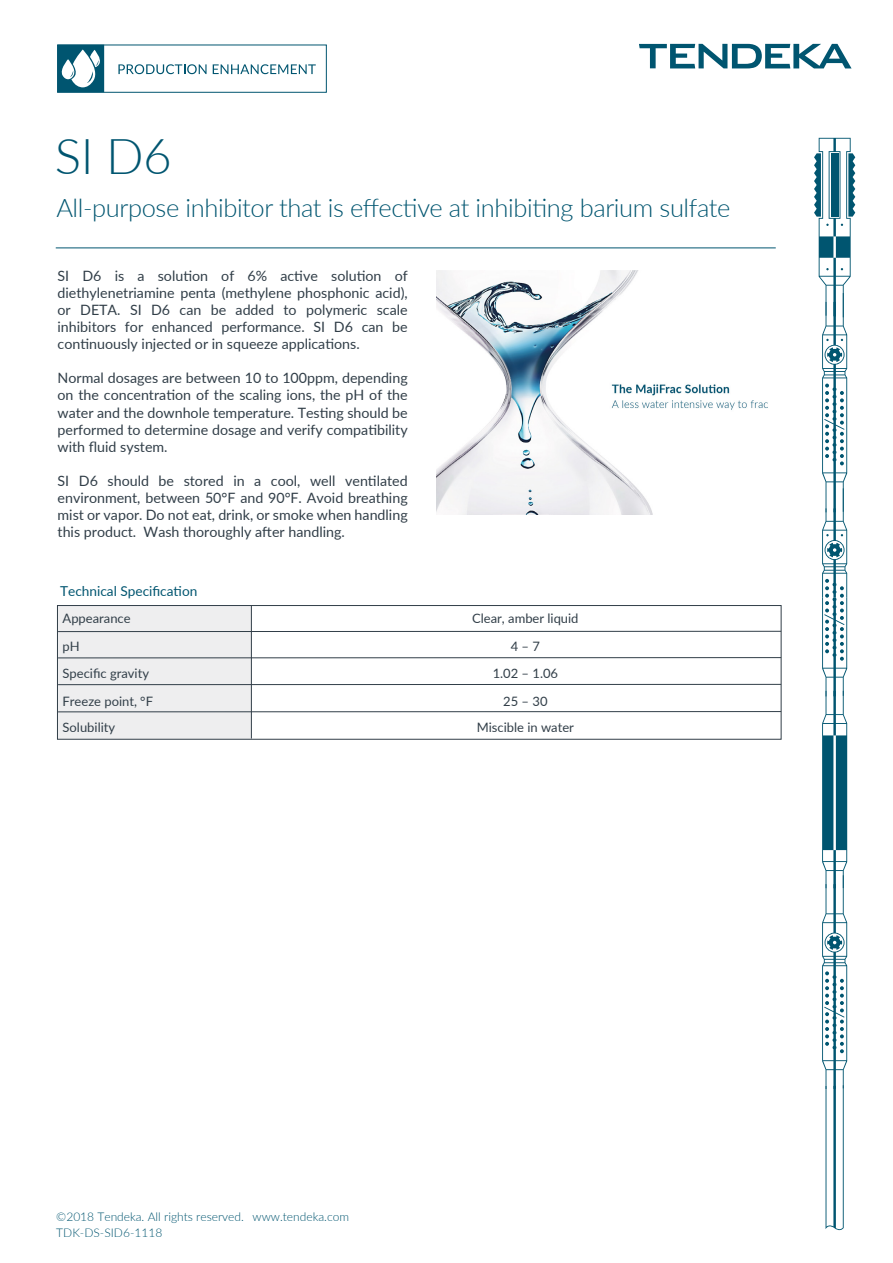
<style>
.page{position:relative;width:893px;height:1263px;background:#fff}
.page>*{position:absolute;margin:0;border:0;box-sizing:border-box;transform-origin:0 0}
.t1{font:300 49.5px "Lato";color:#005570}
.t2{font:300 25.5px "Lato";letter-spacing:-.015em;color:#015570}
.t3{font:14.25px/17.1px "Lato";color:#313e48;text-align:justify}
.t4{font:13.65px "Lato";color:#015570}
.t5{font:13.05px/27.8px "Lato";color:#313e48}
.t6{font:300 12px/16.8px "Lato";color:#005570}
</style>
<div class="page">
<svg style="left:639px;top:44px;width:212px;height:24px"></svg>
<svg style="left:814px;top:138px;width:41px;height:1092px"></svg>
<hr style="left:56px;top:248px;width:720px;height:1px;background:#015570">
<div style="left:57px;top:45px;width:270px;height:48px;border:1px solid #005570"></div>
<svg style="left:118px;top:64px;width:89px;height:10px"></svg>
<svg style="left:213px;top:64px;width:103px;height:10px"></svg>
<svg style="left:58px;top:45px;width:46px;height:47px"></svg>
<div style="left:57px;top:605px;width:194px;height:134px;background:#eeeeef"></div>
<hr style="left:58px;top:631px;width:723px;height:1px;background:#313e48">
<hr style="left:58px;top:657px;width:723px;height:1px;background:#313e48">
<hr style="left:58px;top:684px;width:723px;height:1px;background:#313e48">
<div style="left:57px;top:605px;width:724px;height:135px;border:1px solid #313e48"></div>
<hr style="left:251px;top:605px;width:1px;height:133px;background:#313e48">
<hr style="left:58px;top:711px;width:723px;height:1px;background:#313e48">
<img style="left:436px;top:270px;width:332px;height:244px">
<h1 class="t1" style="left:55px;top:122px;width:119px">SI D6</h1>
<h2 class="t2" style="left:56px;top:190px;width:676px">All-purpose inhibitor that is effective at inhibiting barium sulfate</h2>
<p class="t3" style="left:58px;top:266px;width:352px">SI D6 is a solution of 6% active solution of diethylenetriamine penta (methylene phosphonic acid), or DETA. SI D6 can be added to polymeric scale inhibitors for enhanced performance. SI D6 can be continuously injected or in squeeze applications.</p>
<p class="t3" style="left:58px;top:369px;width:352px">Normal dosages are between 10 to 100ppm, depending on the concentration of the scaling ions, the pH of the water and the downhole temperature. Testing should be performed to determine dosage and verify compatibility with fluid system.</p>
<p class="t3" style="left:58px;top:472px;width:352px">SI D6 should be stored in a cool, well ventilated environment, between 50°F and 90°F. Avoid breathing mist or vapor. Do not eat, drink, or smoke when handling this product. Wash thoroughly after handling.</p>
<p class="t4" style="left:60px;top:581px;width:139px">Technical Specification</p>
<p class="t5" style="left:63px;top:604px;width:70px">Appearance</p>
<p class="t5" style="left:472px;top:604px;width:108px">Clear, amber liquid</p>
<p class="t5" style="left:63px;top:631px;width:19px">pH</p>
<p class="t5" style="left:511px;top:631px;width:31px">4 – 7</p>
<p class="t5" style="left:63px;top:659px;width:92px">Specific gravity<br>Freeze point, °F</p>
<p class="t5" style="left:493px;top:659px;width:67px;text-align:center">1.02 – 1.06<br>25 – 30</p>
<p class="t5" style="left:63px;top:713px;width:54px">Solubility</p>
<p class="t5" style="left:477px;top:713px;width:99px">Miscible in water</p>
<p class="t6" style="left:56px;top:1207px;width:189px">©2018 Tendeka. All rights reserved.<br>TDK-DS-SID6-1118</p>
<p class="t6" style="left:253px;top:1207px;width:98px">www.tendeka.com</p>
</div>
